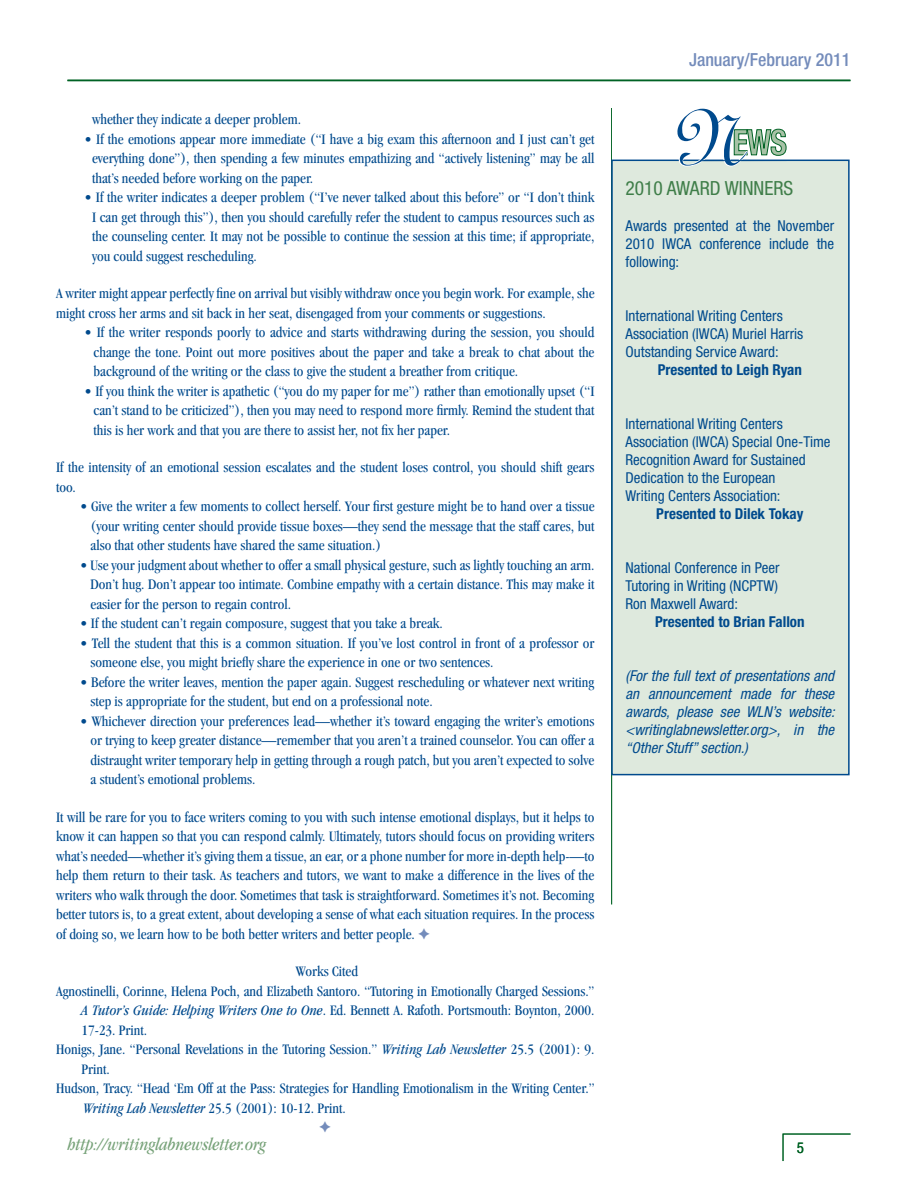
<style>
.page{position:relative;width:918px;height:1188px;background:#fff}
.page>*{position:absolute;margin:0;border:0;box-sizing:border-box;transform-origin:0 0}
.Subheads_-_center{font:condensed 19.5px "Helvetica Neue";color:#3f7e49}
.t1{font:italic condensed 18px "Garamond";color:#77a279}
.t2{font:500 condensed 18px "Helvetica Neue";color:#748cbb}
.Text{font:condensed 15px/19.5px "Garamond";color:#004a8d;text-align:justify}
.Box_text{font:condensed 15px/18px "Helvetica Neue";color:#004a8d;text-align:justify}
.Box_text-2{font:italic condensed 15px/18px "Helvetica Neue";color:#004a8d;text-align:justify}
.Box_text-3{font:700 condensed 15px "Helvetica Neue";color:#004a8d}
.s1{font-style:italic}
</style>
<div class="page">
<hr style="left:611px;top:108px;width:1px;height:796px;background:#006224">
<div style="left:612px;top:160px;width:237px;height:615px;background:#dee9dd"></div>
<div style="left:611px;top:160px;width:239px;height:615px;border:2px solid #004a8d"></div>
<svg style="left:676px;top:108px;width:110px;height:59px"></svg>
<hr style="left:701px;top:160px;width:86px;height:1px;background:#004a8d">
<hr style="left:67px;top:80px;width:783px;height:1px;background:#006224">
<svg style="left:782px;top:1133px;width:69px;height:28px"></svg>
<p class="Text" style="left:92px;top:110px;width:211px">whether they indicate a deeper problem.</p>
<p class="Text" style="left:92px;top:129px;width:504px;text-indent:-8px">• If the emotions appear more immediate (“I have a big exam this afternoon and I just can’t get everything done”), then spending a few minutes empathizing and “actively listening” may be all that’s needed before working on the paper.</p>
<p class="Text" style="left:92px;top:188px;width:504px;text-indent:-8px">• If the writer indicates a deeper problem (“I’ve never talked about this before” or “I don’t think I can get through this”), then you should carefully refer the student to campus resources such as the counseling center. It may not be possible to continue the session at this time; if appropriate, you could suggest rescheduling.</p>
<p class="Text" style="left:56px;top:284px;width:540px">A writer might appear perfectly fine on arrival but visibly withdraw once you begin work. For example, she might cross her arms and sit back in her seat, disengaged from your comments or suggestions.</p>
<p class="Text" style="left:94px;top:323px;width:502px;text-indent:-9px">• If the writer responds poorly to advice and starts withdrawing during the session, you should change the tone. Point out more positives about the paper and take a break to chat about the background of the writing or the class to give the student a breather from critique.</p>
<p class="Text" style="left:94px;top:381px;width:503px;text-indent:-9px">• If you think the writer is apathetic (“you do my paper for me”) rather than emotionally upset (“I can’t stand to be criticized”), then you may need to respond more firmly. Remind the student that this is her work and that you are there to assist her, not fix her paper.</p>
<p class="Text" style="left:56px;top:458px;width:540px">If the intensity of an emotional session escalates and the student loses control, you should shift gears too.</p>
<p class="Text" style="left:91px;top:497px;width:506px;text-indent:-10px">• Give the writer a few moments to collect herself. Your first gesture might be to hand over a tissue (your writing center should provide tissue boxes—they send the message that the staff cares, but also that other students have shared the same situation.)</p>
<p class="Text" style="left:91px;top:555px;width:506px;text-indent:-10px">• Use your judgment about whether to offer a small physical gesture, such as lightly touching an arm.<br>Don’t hug. Don’t appear too intimate. Combine empathy with a certain distance. This may make it easier for the person to regain control.</p>
<p class="Text" style="left:80px;top:614px;width:364px">• If the student can’t regain composure, suggest that you take a break.</p>
<p class="Text" style="left:91px;top:633px;width:506px;text-indent:-10px">• Tell the student that this is a common situation. If you’ve lost control in front of a professor or someone else, you might briefly share the experience in one or two sentences.</p>
<p class="Text" style="left:91px;top:672px;width:505px;text-indent:-10px">• Before the writer leaves, mention the paper again. Suggest rescheduling or whatever next writing step is appropriate for the student, but end on a professional note.</p>
<p class="Text" style="left:91px;top:711px;width:506px;text-indent:-10px">• Whichever direction your preferences lead—whether it’s toward engaging the writer’s emotions or trying to keep greater distance—remember that you aren’t a trained counselor. You can offer a distraught writer temporary help in getting through a rough patch, but you aren’t expected to solve a student’s emotional problems.</p>
<p class="Text" style="left:56px;top:807px;width:540px">It will be rare for you to face writers coming to you with such intense emotional displays, but it helps to know it can happen so that you can respond calmly. Ultimately, tutors should focus on providing writers what’s needed—whether it’s giving them a tissue, an ear, or a phone number for more in-depth help-—to help them return to their task. As teachers and tutors, we want to make a difference in the lives of the writers who walk through the door. Sometimes that task is straightforward. Sometimes it’s not. Becoming better tutors is, to a great extent, about developing a sense of what each situation requires. In the process of doing so, we learn how to be both better writers and better people.</p>
<p class="Text" style="left:296px;top:962px;width:64px">Works Cited</p>
<p class="Text" style="left:82px;top:981px;width:515px;text-indent:-26px">Agnostinelli, Corinne, Helena Poch, and Elizabeth Santoro. “Tutoring in Emotionally Charged Sessions.” <span class="s1">A Tutor’s Guide: Helping Writers One to One</span>. Ed. Bennett A. Rafoth. Portsmouth: Boynton, 2000.<br>17-23. Print.</p>
<p class="Text" style="left:82px;top:1040px;width:514px;text-indent:-26px">Honigs, Jane. “Personal Revelations in the Tutoring Session.” <span class="s1">Writing Lab Newsletter</span> 25.5 (2001): 9.<br>Print.</p>
<p class="Text" style="left:83px;top:1079px;width:513px;text-indent:-27px">Hudson, Tracy. “Head ‘Em Off at the Pass: Strategies for Handling Emotionalism in the Writing Center.”<br><span class="s1">Writing Lab Newsletter</span> 25.5 (2001): 10-12. Print.</p>
<p class="t1" style="left:68px;top:1135px;width:200px">http://writinglabnewsletter.org</p>
<p class="t2" style="left:689px;top:49px;width:163px">January/February 2011</p>
<p class="Subheads_-_center" style="left:626px;top:177px;width:110px">2010 AWARD winners</p>
<p class="Box_text" style="left:626px;top:216px;width:210px">Awards presented at the November 2010 IWCA conference include the following:</p>
<p class="Box_text" style="left:626px;top:306px;width:179px;text-align:left">International Writing Centers<br>Association (IWCA) Muriel Harris<br>Outstanding Service Award:</p>
<p class="Box_text-3" style="left:658px;top:360px;width:146px">Presented to Leigh Ryan</p>
<p class="Box_text" style="left:626px;top:414px;width:207px;text-align:left">International Writing Centers<br>Association (IWCA) Special One-Time<br>Recognition Award for Sustained<br>Dedication to the European<br>Writing Centers Association:</p>
<p class="Box_text-3" style="left:656px;top:504px;width:149px">Presented to Dilek Tokay</p>
<p class="Box_text" style="left:626px;top:558px;width:155px">National Conference in Peer Tutoring in Writing (NCPTW)<br>Ron Maxwell Award:</p>
<p class="Box_text-3" style="left:655px;top:612px;width:151px">Presented to Brian Fallon</p>
<p class="Box_text-2" style="left:626px;top:666px;width:211px">(For the full text of presentations and an announcement made for these awards, please see WLN’s website: &lt;writinglabnewsletter.org&gt;, in the “Other Stuff” section.)</p>
</div>
